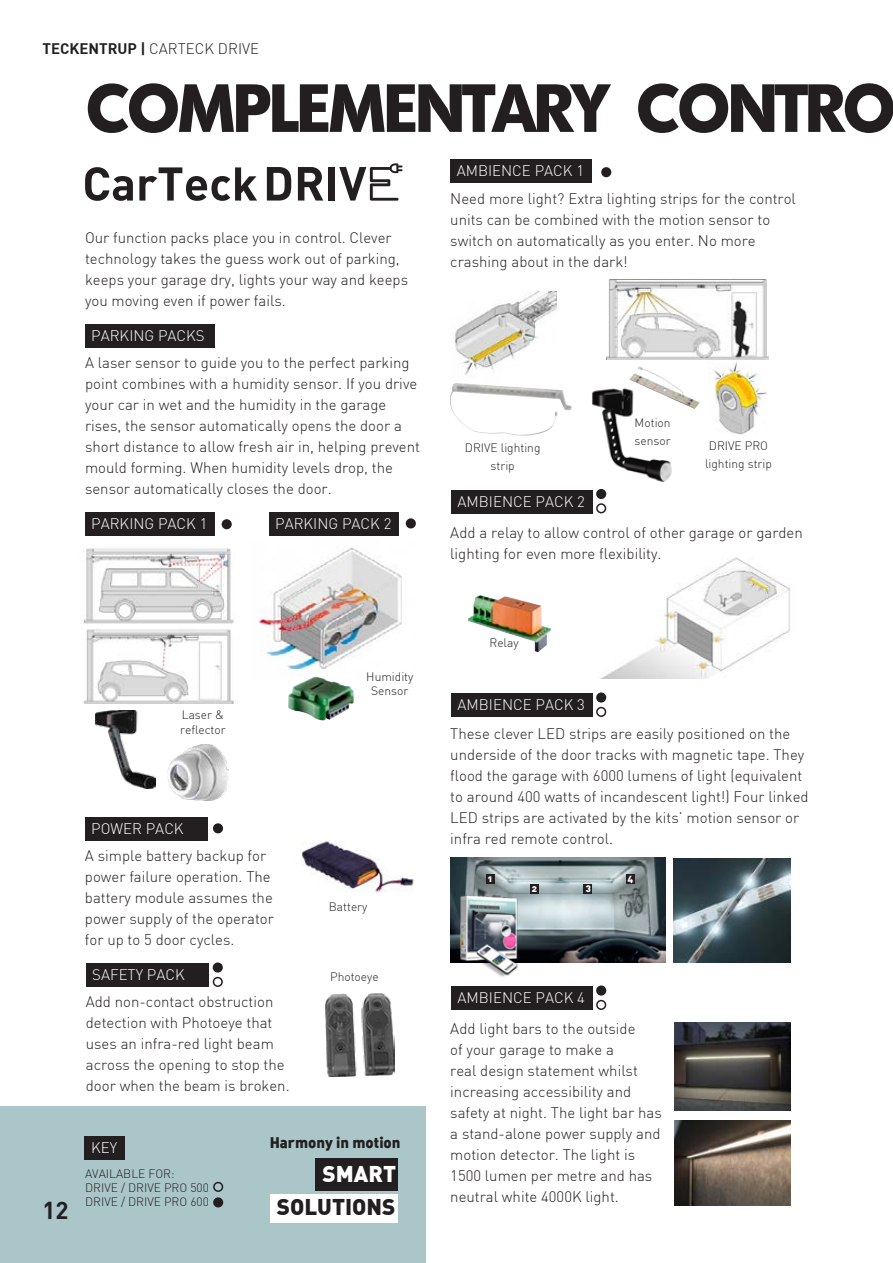
<style>
.page{position:relative;width:893px;height:1263px;background:#fff}
.page>*{position:absolute;margin:0;border:0;box-sizing:border-box;transform-origin:0 0}
.t1{font:700 66px "Montreal";letter-spacing:-.02em;color:#231f20}
.t2{font:24px "DIN Bold";color:#231f20}
.t3{font:22.35px "DIN Black Alternate";color:#231f20}
.t4{font:22.35px "DIN Black Alternate";color:#fff}
.t5{font:300 15px/21px "DIN";color:#231f20}
.t6{font:300 15px "DIN";color:#fff}
.t7{font:15px "DIN Black Alternate";color:#231f20}
.t8{font:300 12px/14.4px "DIN";color:#231f20}
.t9{font:9.45px "DIN Black Alternate";color:#fff}
.s1{font-family:"DIN Bold";font-weight:400}
</style>
<div class="page">
<img style="left:708px;top:359px;width:58px;height:76px">
<div style="left:0;top:1107px;width:425px;height:156px;background:#abc6c9"></div>
<div style="left:85px;top:818px;width:122px;height:23px;background:#231f20"></div>
<div style="left:85px;top:1136px;width:40px;height:23px;background:#231f20"></div>
<img style="left:301px;top:841px;width:113px;height:52px">
<img style="left:602px;top:557px;width:189px;height:121px">
<img style="left:96px;top:711px;width:60px;height:77px">
<img style="left:168px;top:744px;width:60px;height:57px">
<img style="left:592px;top:388px;width:80px;height:107px">
<img style="left:259px;top:547px;width:143px;height:130px">
<div style="left:85px;top:324px;width:130px;height:23px;background:#231f20"></div>
<div style="left:85px;top:513px;width:130px;height:23px;background:#231f20"></div>
<div style="left:269px;top:513px;width:130px;height:23px;background:#231f20"></div>
<div style="left:450px;top:160px;width:142px;height:23px;background:#231f20"></div>
<div style="left:451px;top:490px;width:142px;height:23px;background:#231f20"></div>
<div style="left:451px;top:693px;width:142px;height:24px;background:#231f20"></div>
<div style="left:451px;top:986px;width:142px;height:24px;background:#231f20"></div>
<img style="left:83px;top:548px;width:151px;height:76px">
<img style="left:83px;top:629px;width:151px;height:74px">
<img style="left:454px;top:292px;width:103px;height:85px">
<img style="left:606px;top:279px;width:163px;height:80px">
<img style="left:288px;top:677px;width:66px;height:44px">
<img style="left:450px;top:383px;width:122px;height:53px">
<img style="left:468px;top:595px;width:83px;height:57px">
<img style="left:629px;top:366px;width:71px;height:43px">
<div style="left:213px;top:1197px;width:10px;height:10px;background:#231f20;border-radius:50%"></div>
<div style="left:213px;top:823px;width:10px;height:10px;background:#231f20;border-radius:50%"></div>
<div style="left:213px;top:1182px;width:10px;height:10px;border:2px solid #231f20;border-radius:50%"></div>
<div style="left:222px;top:519px;width:10px;height:10px;background:#231f20;border-radius:50%"></div>
<div style="left:406px;top:518px;width:10px;height:10px;background:#231f20;border-radius:50%"></div>
<div style="left:601px;top:167px;width:10px;height:10px;background:#231f20;border-radius:50%"></div>
<div style="left:596px;top:489px;width:10px;height:10px;background:#231f20;border-radius:50%"></div>
<div style="left:596px;top:692px;width:10px;height:11px;background:#231f20;border-radius:50%"></div>
<div style="left:596px;top:985px;width:10px;height:10px;background:#231f20;border-radius:50%"></div>
<div style="left:596px;top:503px;width:10px;height:10px;border:2px solid #231f20;border-radius:50%"></div>
<div style="left:596px;top:707px;width:10px;height:10px;border:2px solid #231f20;border-radius:50%"></div>
<div style="left:596px;top:1000px;width:10px;height:10px;border:2px solid #231f20;border-radius:50%"></div>
<div style="left:86px;top:963px;width:122px;height:23px;background:#231f20"></div>
<img style="left:325px;top:993px;width:69px;height:83px">
<div style="left:213px;top:962px;width:10px;height:10px;background:#231f20;border-radius:50%"></div>
<div style="left:213px;top:977px;width:10px;height:10px;border:2px solid #231f20;border-radius:50%"></div>
<svg style="left:85px;top:167px;width:48px;height:34px"></svg>
<svg style="left:139px;top:167px;width:118px;height:34px"></svg>
<svg style="left:267px;top:167px;width:25px;height:34px"></svg>
<svg style="left:298px;top:167px;width:25px;height:34px"></svg>
<div style="left:329px;top:167px;width:6px;height:34px;background:#231f20"></div>
<svg style="left:339px;top:163px;width:64px;height:38px"></svg>
<div style="left:270px;top:1193px;width:128px;height:29px;background:#fff"></div>
<div style="left:316px;top:1158px;width:82px;height:32px;background:#231f20"></div>
<img style="left:673px;top:858px;width:117px;height:104px">
<img style="left:450px;top:857px;width:215px;height:105px">
<div style="left:486px;top:874px;width:9px;height:10px;background:#231f20"></div>
<div style="left:531px;top:884px;width:8px;height:10px;background:#231f20"></div>
<div style="left:584px;top:884px;width:8px;height:10px;background:#231f20"></div>
<div style="left:627px;top:874px;width:8px;height:10px;background:#231f20"></div>
<img style="left:455px;top:892px;width:68px;height:85px">
<img style="left:674px;top:1022px;width:116px;height:88px">
<img style="left:674px;top:1120px;width:116px;height:85px">
<p class="t5" style="left:43px;top:37px;width:218px"><span class="s1">TECKENTRUP |</span> CARTECK DRIVE</p>
<h1 class="t1" style="left:86px;top:64px;width:810px">COMPLEMENTARY CONTRO</h1>
<p class="t5" style="left:85px;top:227px;width:325px">Our function packs place you in control. Clever technology takes the guess work out of parking, keeps your garage dry, lights your way and keeps you moving even if power fails.</p>
<p class="t6" style="left:91px;top:326px;width:115px">PARKING PACKS</p>
<p class="t5" style="left:85px;top:352px;width:337px">A laser sensor to guide you to the perfect parking point combines with a humidity sensor. If you drive your car in wet and the humidity in the garage rises, the sensor automatically opens the door a short distance to allow fresh air in, helping prevent mould forming. When humidity levels drop, the sensor automatically closes the door.</p>
<p class="t6" style="left:91px;top:515px;width:118px">PARKING PACK 1</p>
<p class="t6" style="left:275px;top:515px;width:118px">PARKING PACK 2</p>
<p class="t8" style="left:180px;top:708px;width:47px">Laser &amp; reflector</p>
<p class="t8" style="left:366px;top:669px;width:49px;text-align:center">Humidity<br>Sensor</p>
<p class="t6" style="left:91px;top:820px;width:94px">POWER PACK</p>
<p class="t5" style="left:85px;top:845px;width:190px">A simple battery backup for power failure operation. The battery module assumes the power supply of the operator for up to 5 door cycles.</p>
<p class="t8" style="left:329px;top:899px;width:40px">Battery</p>
<p class="t6" style="left:92px;top:965px;width:94px">SAFETY PACK</p>
<p class="t8" style="left:330px;top:970px;width:50px">Photoeye</p>
<p class="t5" style="left:86px;top:991px;width:205px">Add non-contact obstruction detection with Photoeye that uses an infra-red light beam across the opening to stop the door when the beam is broken.</p>
<h2 class="t2" style="left:43px;top:1195px;width:28px">12</h2>
<p class="t6" style="left:91px;top:1138px;width:28px">KEY</p>
<p class="t8" style="left:85px;top:1166px;width:125px">AVAILABLE FOR:<br>DRIVE / DRIVE PRO 500<br>DRIVE / DRIVE PRO 600</p>
<p class="t7" style="left:270px;top:1133px;width:132px">Harmony in motion</p>
<h3 class="t4" style="left:323px;top:1158px;width:75px">SMART</h3>
<h3 class="t3" style="left:277px;top:1192px;width:120px">SOLUTIONS</h3>
<p class="t6" style="left:457px;top:162px;width:129px">AMBIENCE PACK 1</p>
<p class="t5" style="left:450px;top:188px;width:347px">Need more light? Extra lighting strips for the control units can be combined with the motion sensor to switch on automatically as you enter. No more crashing about in the dark!</p>
<p class="t8" style="left:635px;top:414px;width:38px;line-height:18px">Motion sensor</p>
<p class="t8" style="left:465px;top:438px;width:77px;line-height:18px;text-align:center">DRIVE lighting strip</p>
<p class="t8" style="left:705px;top:436px;width:68px;line-height:18px;text-align:center">DRIVE PRO lighting strip</p>
<p class="t6" style="left:458px;top:492px;width:129px">AMBIENCE PACK 2</p>
<p class="t5" style="left:450px;top:522px;width:354px">Add a relay to allow control of other garage or garden lighting for even more flexibility.</p>
<p class="t8" style="left:489px;top:636px;width:31px">Relay</p>
<p class="t6" style="left:458px;top:695px;width:129px">AMBIENCE PACK 3</p>
<p class="t5" style="left:450px;top:722px;width:360px">These clever LED strips are easily positioned on the underside of the door tracks with magnetic tape. They flood the garage with 6000 lumens of light (equivalent to around 400 watts of incandescent light!) Four linked LED strips are activated by the kits’ motion sensor or infra red remote control.</p>
<p class="t9" style="left:488px;top:872px;width:6px">1</p>
<p class="t9" style="left:532px;top:882px;width:7px">2</p>
<p class="t9" style="left:586px;top:882px;width:7px">3</p>
<p class="t9" style="left:627px;top:872px;width:7px">4</p>
<p class="t6" style="left:458px;top:988px;width:129px">AMBIENCE PACK 4</p>
<p class="t5" style="left:450px;top:1017px;width:213px">Add light bars to the outside<br>of your garage to make a<br>real design statement whilst increasing accessibility and safety at night. The light bar has a stand-alone power supply and motion detector. The light is<br>1500 lumen per metre and has neutral white 4000K light.</p>
</div>
